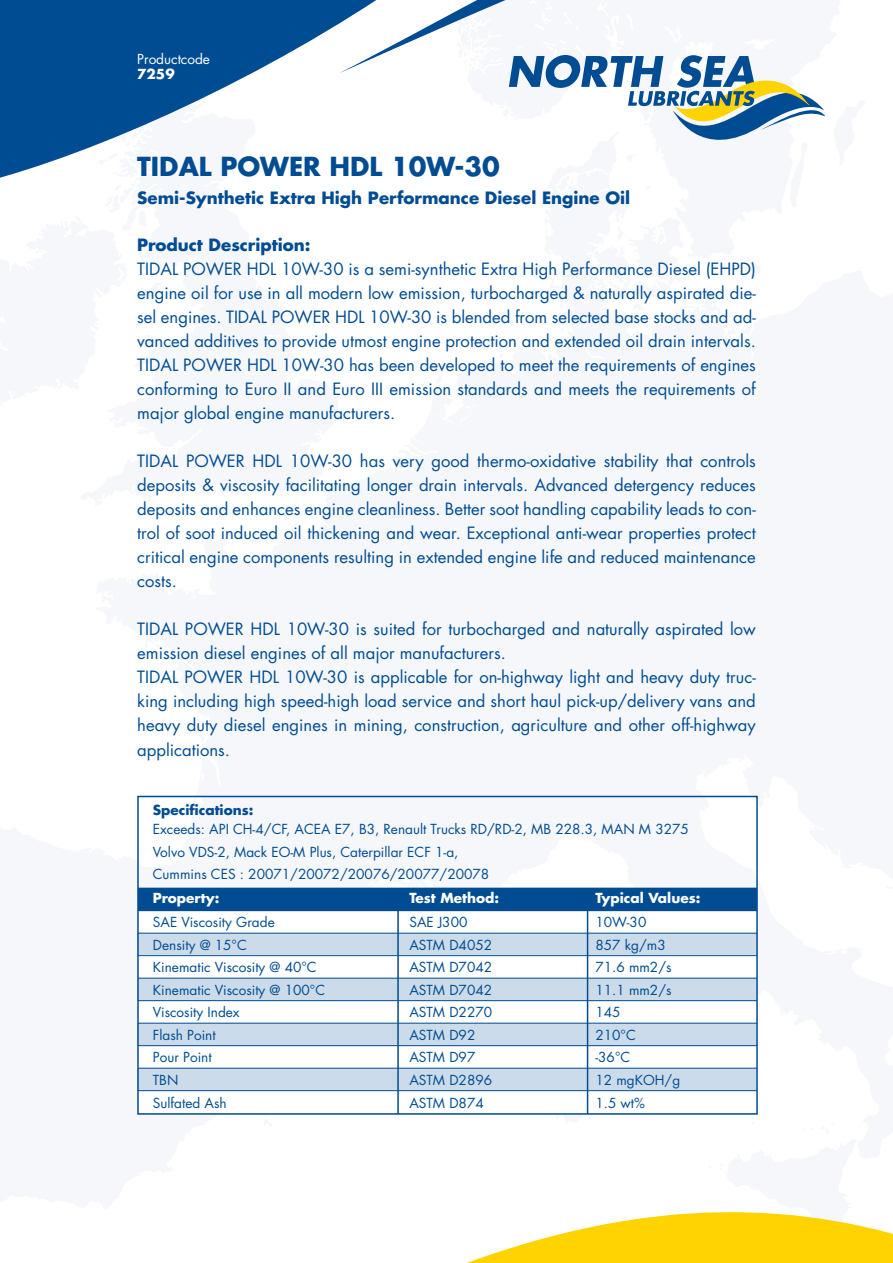
<style>
.page{position:relative;width:893px;height:1263px;background:#fff}
.page>*{position:absolute;margin:0;border:0;box-sizing:border-box;transform-origin:0 0}
.t1{font:700 25.5px "Futura";color:#004c93}
.t2{font:16.5px/24px "Futura";color:#004c93;text-align:justify}
.t3{font:700 16.5px "Futura";color:#004c93}
.t4{font:13.5px/22.5px "Futura";color:#004c93}
.t5{font:700 13.5px "Futura";color:#fff}
.t6{font:700 13.5px "Futura";color:#004c93}
.t7{font:13.5px "Futura";color:#fff}
</style>
<div class="page">
<svg style="left:556px;top:55px;width:269px;height:85px"></svg>
<svg style="left:0;top:0;width:556px;height:178px"></svg>
<svg style="left:467px;top:1212px;width:426px;height:51px"></svg>
<div style="left:138px;top:933px;width:619px;height:22px;background:#ccdbe9"></div>
<div style="left:138px;top:978px;width:619px;height:23px;background:#ccdbe9"></div>
<div style="left:138px;top:1023px;width:619px;height:23px;background:#ccdbe9"></div>
<div style="left:138px;top:1068px;width:619px;height:22px;background:#ccdbe9"></div>
<div style="left:139px;top:888px;width:618px;height:23px;background:#004c93"></div>
<hr style="left:138px;top:933px;width:619px;height:1px;background:#004c93">
<hr style="left:138px;top:955px;width:619px;height:1px;background:#004c93">
<hr style="left:138px;top:978px;width:619px;height:1px;background:#004c93">
<hr style="left:138px;top:1000px;width:619px;height:1px;background:#004c93">
<hr style="left:138px;top:1023px;width:619px;height:1px;background:#004c93">
<hr style="left:138px;top:1045px;width:619px;height:1px;background:#004c93">
<hr style="left:138px;top:1068px;width:619px;height:1px;background:#004c93">
<hr style="left:138px;top:1090px;width:619px;height:1px;background:#004c93">
<div style="left:137px;top:796px;width:621px;height:319px;border:2px solid #004c93"></div>
<hr style="left:397px;top:894px;width:2px;height:220px;background:#004c93">
<hr style="left:587px;top:894px;width:1px;height:220px;background:#004c93">
<p class="t7" style="left:137px;top:50px;width:74px">Productcode</p>
<p class="t5" style="left:137px;top:65px;width:39px">7259</p>
<h1 class="t1" style="left:137px;top:149px;width:364px">TIDAL POWER HDL 10W-30</h1>
<p class="t3" style="left:137px;top:186px;width:495px">Semi-Synthetic Extra High Performance Diesel Engine Oil</p>
<p class="t3" style="left:137px;top:234px;width:175px">Product Description:</p>
<p class="t2" style="left:137px;top:257px;width:620px">TIDAL POWER HDL 10W-30 is a semi-synthetic Extra High Performance Diesel (EHPD) engine oil for use in all modern low emission, turbocharged &amp; naturally aspirated die&shy;sel engines. TIDAL POWER HDL 10W-30 is blended from selected base stocks and ad&shy;vanced additives to provide utmost engine protection and extended oil drain intervals.<br>TIDAL POWER HDL 10W-30 has been developed to meet the requirements of engines conforming to Euro II and Euro III emission standards and meets the requirements of major global engine manufacturers.</p>
<p class="t2" style="left:137px;top:449px;width:620px">TIDAL POWER HDL 10W-30 has very good thermo-oxidative stability that controls deposits &amp; viscosity facilitating longer drain intervals. Advanced detergency reduces deposits and enhances engine cleanliness. Better soot handling capability leads to con&shy;trol of soot induced oil thickening and wear. Exceptional anti-wear properties protect critical engine components resulting in extended engine life and reduced maintenance costs.</p>
<p class="t2" style="left:137px;top:617px;width:620px;text-align:left">TIDAL POWER HDL 10W-30 is suited for turbocharged and naturally aspirated low emission diesel engines of all major manufacturers.<br>TIDAL POWER HDL 10W-30 is applicable for on-highway light and heavy duty truc&shy;king including high speed-high load service and short haul pick-up/delivery vans and heavy duty diesel engines in mining, construction, agriculture and other off-highway applications.</p>
<p class="t6" style="left:153px;top:801px;width:102px">Specifications:</p>
<p class="t4" style="left:153px;top:818px;width:538px">Exceeds: API CH-4/CF, ACEA E7, B3, Renault Trucks RD/RD-2, MB 228.3, MAN M 3275<br>Volvo VDS-2, Mack EO-M Plus, Caterpillar ECF 1-a,<br>Cummins CES : 20071/20072/20076/20077/20078</p>
<p class="t5" style="left:153px;top:889px;width:68px">Property:</p>
<p class="t5" style="left:409px;top:889px;width:91px">Test Method:</p>
<p class="t5" style="left:595px;top:889px;width:106px">Typical Values:</p>
<p class="t4" style="left:153px;top:911px;width:123px">SAE Viscosity Grade</p>
<p class="t4" style="left:409px;top:911px;width:60px">SAE J300</p>
<p class="t4" style="left:595px;top:911px;width:53px">10W-30</p>
<p class="t4" style="left:153px;top:934px;width:95px">Density @ 15°C</p>
<p class="t4" style="left:409px;top:934px;width:84px">ASTM D4052</p>
<p class="t4" style="left:595px;top:934px;width:72px">857 kg/m3</p>
<p class="t4" style="left:153px;top:956px;width:165px">Kinematic Viscosity @ 40°C</p>
<p class="t4" style="left:409px;top:956px;width:84px">ASTM D7042</p>
<p class="t4" style="left:595px;top:956px;width:78px">71.6 mm2/s</p>
<p class="t4" style="left:153px;top:979px;width:174px">Kinematic Viscosity @ 100°C</p>
<p class="t4" style="left:409px;top:979px;width:84px">ASTM D7042</p>
<p class="t4" style="left:595px;top:979px;width:78px">11.1 mm2/s</p>
<p class="t4" style="left:153px;top:1001px;width:88px">Viscosity Index</p>
<p class="t4" style="left:409px;top:1001px;width:84px">ASTM D2270</p>
<p class="t4" style="left:595px;top:1001px;width:27px">145</p>
<p class="t4" style="left:153px;top:1024px;width:64px">Flash Point</p>
<p class="t4" style="left:409px;top:1024px;width:68px">ASTM D92</p>
<p class="t4" style="left:595px;top:1024px;width:42px">210°C</p>
<p class="t4" style="left:153px;top:1046px;width:60px">Pour Point</p>
<p class="t4" style="left:409px;top:1046px;width:68px">ASTM D97</p>
<p class="t4" style="left:595px;top:1046px;width:36px">-36°C</p>
<p class="t4" style="left:153px;top:1069px;width:27px">TBN</p>
<p class="t4" style="left:409px;top:1069px;width:84px">ASTM D2896</p>
<p class="t4" style="left:595px;top:1069px;width:86px">12 mgKOH/g</p>
<p class="t4" style="left:153px;top:1091px;width:75px">Sulfated Ash</p>
<p class="t4" style="left:409px;top:1091px;width:76px">ASTM D874</p>
<p class="t4" style="left:595px;top:1091px;width:51px">1.5 wt%</p>
</div>
